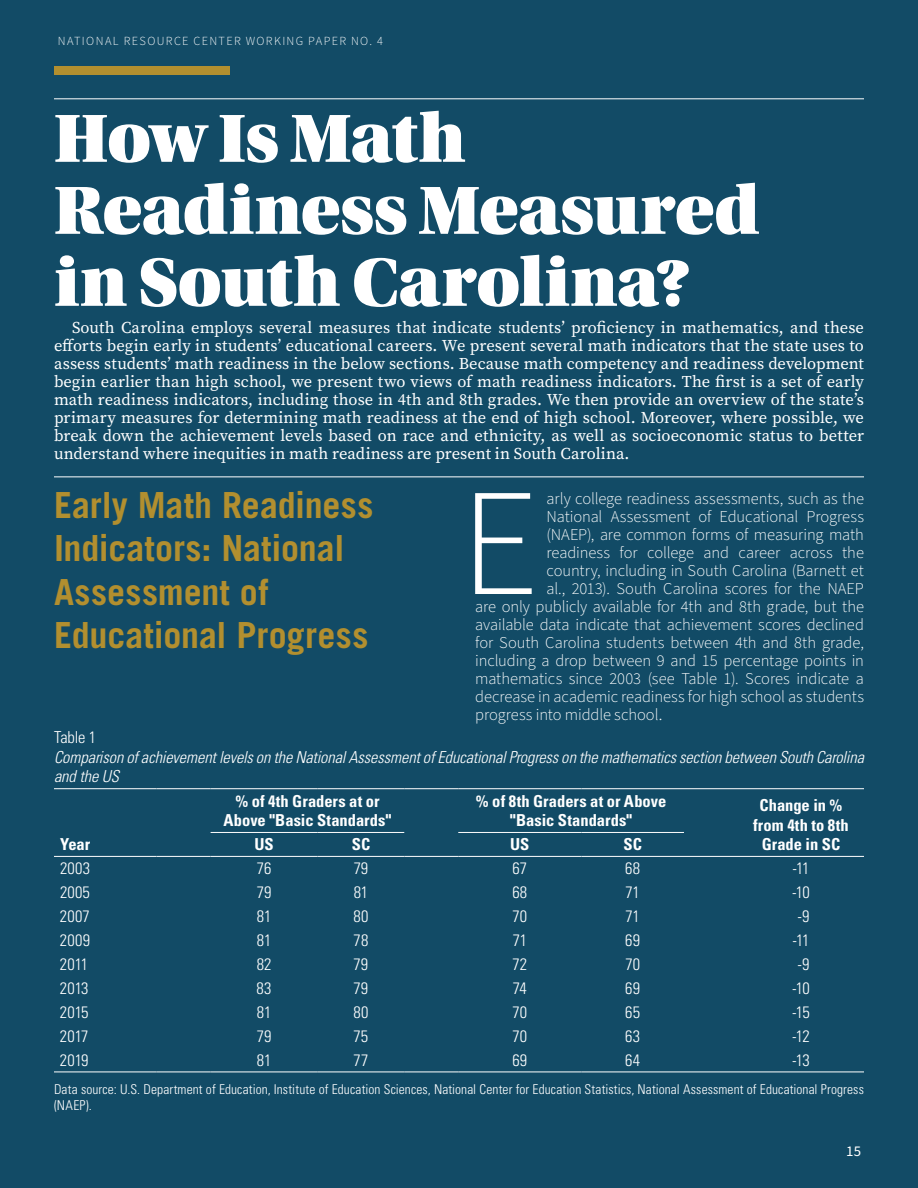
<style>
.page{position:relative;width:918px;height:1188px;background:#124b66}
.page>*{position:absolute;margin:0;border:0;box-sizing:border-box;transform-origin:0 0}
.Body_Text_-_Drop_Cap{font:300 153px "Source Sans Pro";color:#fff}
.Headline{font:72px/72px "Utopia Std Black Headline";letter-spacing:-.005em;color:#fff}
.Headline-2{font:700 36px/43.2px "Trade Gothic LT Std";color:#b28f2f}
.Body_Text_-_First_Li{font:16.5px/18px "Source Serif Pro";letter-spacing:.005em;color:#fff;text-align:justify}
.Body_Text_-_Drop_Cap-2{font:300 16.5px "Source Sans Pro";letter-spacing:-.005em;color:#fff}
.t1{font:300 condensed 16.5px "Univers LT Std";color:#fff}
.t2{font:italic 300 condensed 16.5px/19.8px "Univers LT Std";letter-spacing:-.005em;color:#fff}
.t3{font:700 condensed 16.5px/19.8px "Univers LT Std";color:#fff;text-align:center}
.t4{font:14.85px "Source Sans Pro";color:#fff}
.t5{font:300 condensed 13.5px/16.2px "Univers LT Std";letter-spacing:.01em;color:#fff}
.t6{font:300 12.3px "Source Sans Pro";letter-spacing:.11em;color:#fff}
.s1{font-family:"Source Serif Pro"}
</style>
<div class="page">
<div style="left:54px;top:66px;width:176px;height:9px;background:#b28f2f"></div>
<hr style="left:54px;top:99px;width:810px;height:1px;background:#fff">
<hr style="left:54px;top:477px;width:810px;height:1px;background:#fff">
<hr style="left:54px;top:788px;width:103px;height:1px;background:#fff">
<hr style="left:157px;top:788px;width:54px;height:1px;background:#fff">
<hr style="left:211px;top:788px;width:107px;height:1px;background:#fff">
<hr style="left:318px;top:788px;width:86px;height:1px;background:#fff">
<hr style="left:404px;top:788px;width:54px;height:1px;background:#fff">
<hr style="left:458px;top:788px;width:123px;height:1px;background:#fff">
<hr style="left:581px;top:788px;width:103px;height:1px;background:#fff">
<hr style="left:684px;top:788px;width:54px;height:1px;background:#fff">
<hr style="left:738px;top:788px;width:126px;height:1px;background:#fff">
<hr style="left:54px;top:1072px;width:103px;height:1px;background:#fff">
<hr style="left:157px;top:1072px;width:54px;height:1px;background:#fff">
<hr style="left:211px;top:1072px;width:107px;height:1px;background:#fff">
<hr style="left:318px;top:1072px;width:86px;height:1px;background:#fff">
<hr style="left:404px;top:1072px;width:54px;height:1px;background:#fff">
<hr style="left:458px;top:1072px;width:123px;height:1px;background:#fff">
<hr style="left:581px;top:1072px;width:103px;height:1px;background:#fff">
<hr style="left:684px;top:1072px;width:54px;height:1px;background:#fff">
<hr style="left:738px;top:1072px;width:126px;height:1px;background:#fff">
<hr style="left:54px;top:856px;width:103px;height:1px;background:#fff">
<hr style="left:157px;top:856px;width:54px;height:1px;background:#fff">
<hr style="left:211px;top:856px;width:107px;height:1px;background:#fff">
<hr style="left:318px;top:856px;width:86px;height:1px;background:#fff">
<hr style="left:404px;top:856px;width:54px;height:1px;background:#fff">
<hr style="left:458px;top:856px;width:123px;height:1px;background:#fff">
<hr style="left:581px;top:856px;width:103px;height:1px;background:#fff">
<hr style="left:684px;top:856px;width:54px;height:1px;background:#fff">
<hr style="left:738px;top:856px;width:126px;height:1px;background:#fff">
<hr style="left:211px;top:832px;width:107px;height:1px;background:#fff">
<hr style="left:318px;top:832px;width:86px;height:1px;background:#fff">
<hr style="left:458px;top:832px;width:123px;height:1px;background:#fff">
<hr style="left:581px;top:832px;width:103px;height:1px;background:#fff">
<p class="t6" style="left:58px;top:33px;width:327px">NATIONAL RESOURCE CENTER WORKING PAPER NO. 4</p>
<p class="Headline" style="left:54px;top:104px;width:707px">How Is Math<br>Readiness Measured in South Carolina?</p>
<p class="Body_Text_-_First_Li" style="left:54px;top:318px;width:812px;text-indent:18px">South Carolina employs several measures that indicate students’ proficiency in mathematics, and these efforts begin early in students’ educational careers. We present several math indicators that the state uses to assess students’ math readiness in the below sections. Because math competency and readiness development begin earlier than high school, we present two views of math readiness indicators. The first is a set of early math readiness indicators, including those in 4th and 8th grades. We then provide an overview of the state’s primary measures for determining math readiness at the end of high school. Moreover, where possible, we break down the achievement levels based on race and ethnicity, as well as socioeconomic status to better understand where inequities in math readiness are present in South Carolina.</p>
<p class="Headline-2" style="left:54px;top:483px;width:321px">Early Math Readiness<br>Indicators: National<br>Assessment of<br>Educational Progress</p>
<p class="Body_Text_-_Drop_Cap" style="left:460px;top:441px;width:80px">E</p>
<p class="Body_Text_-_Drop_Cap-2" style="left:547px;top:488px;width:319px">arly college readiness assessments, such as the</p>
<p class="Body_Text_-_Drop_Cap-2" style="left:547px;top:506px;width:319px">National Assessment of Educational Progress</p>
<p class="Body_Text_-_Drop_Cap-2" style="left:547px;top:524px;width:319px">(NAEP), are common forms of measuring math</p>
<p class="Body_Text_-_Drop_Cap-2" style="left:547px;top:542px;width:319px">readiness for college and career across the</p>
<p class="Body_Text_-_Drop_Cap-2" style="left:547px;top:560px;width:319px">country, including in South Carolina (Barnett et</p>
<p class="Body_Text_-_Drop_Cap-2" style="left:547px;top:578px;width:319px">al., 2013). South Carolina scores for the NAEP</p>
<p class="Body_Text_-_Drop_Cap-2" style="left:475px;top:596px;width:390px">are only publicly available for 4th and 8th grade, but the</p>
<p class="Body_Text_-_Drop_Cap-2" style="left:475px;top:614px;width:390px">available data indicate that achievement scores declined</p>
<p class="Body_Text_-_Drop_Cap-2" style="left:475px;top:632px;width:390px">for South Carolina students between 4th and 8th grade,</p>
<p class="Body_Text_-_Drop_Cap-2" style="left:475px;top:650px;width:390px">including a drop between 9 and 15 percentage points in</p>
<p class="Body_Text_-_Drop_Cap-2" style="left:475px;top:668px;width:390px">mathematics since 2003 (see Table 1). Scores indicate a</p>
<p class="Body_Text_-_Drop_Cap-2" style="left:475px;top:686px;width:390px">decrease in academic readiness for high school as students</p>
<p class="Body_Text_-_Drop_Cap-2" style="left:475px;top:704px;width:189px">progress into middle school<span class="s1">.</span></p>
<p class="t1" style="left:54px;top:727px;width:44px">Table 1</p>
<p class="t2" style="left:54px;top:747px;width:812px">Comparison of achievement levels on the National Assessment of Educational Progress on the mathematics section between South Carolina and the US</p>
<p class="t3" style="left:224px;top:791px;width:169px">% of 4th Graders at or<br>Above "Basic Standards"</p>
<p class="t3" style="left:476px;top:791px;width:192px">% of 8th Graders at or Above "Basic Standards"</p>
<p class="t3" style="left:753px;top:795px;width:97px">Change in % from 4th to 8th</p>
<p class="t3" style="left:60px;top:835px;width:32px">Year</p>
<p class="t3" style="left:254px;top:835px;width:21px">US</p>
<p class="t3" style="left:352px;top:835px;width:20px">SC</p>
<p class="t3" style="left:510px;top:835px;width:21px">US</p>
<p class="t3" style="left:623px;top:835px;width:20px">SC</p>
<p class="t3" style="left:762px;top:835px;width:80px">Grade in SC</p>
<p class="t1" style="left:60px;top:859px;width:32px">2003</p>
<p class="t1" style="left:257px;top:859px;width:16px">76</p>
<p class="t1" style="left:354px;top:859px;width:16px">79</p>
<p class="t1" style="left:512px;top:859px;width:16px">67</p>
<p class="t1" style="left:625px;top:859px;width:16px">68</p>
<p class="t1" style="left:792px;top:859px;width:19px">-11</p>
<p class="t1" style="left:60px;top:883px;width:31px">2005</p>
<p class="t1" style="left:257px;top:883px;width:16px">79</p>
<p class="t1" style="left:354px;top:883px;width:16px">81</p>
<p class="t1" style="left:512px;top:883px;width:16px">68</p>
<p class="t1" style="left:626px;top:883px;width:16px">71</p>
<p class="t1" style="left:792px;top:883px;width:19px">-10</p>
<p class="t1" style="left:60px;top:907px;width:31px">2007</p>
<p class="t1" style="left:257px;top:907px;width:16px">81</p>
<p class="t1" style="left:354px;top:907px;width:16px">80</p>
<p class="t1" style="left:513px;top:907px;width:16px">70</p>
<p class="t1" style="left:626px;top:907px;width:16px">71</p>
<p class="t1" style="left:797px;top:907px;width:13px">-9</p>
<p class="t1" style="left:60px;top:930px;width:32px">2009</p>
<p class="t1" style="left:257px;top:930px;width:16px">81</p>
<p class="t1" style="left:354px;top:930px;width:16px">78</p>
<p class="t1" style="left:513px;top:930px;width:16px">71</p>
<p class="t1" style="left:625px;top:930px;width:16px">69</p>
<p class="t1" style="left:792px;top:930px;width:19px">-11</p>
<p class="t1" style="left:60px;top:954px;width:30px">2011</p>
<p class="t1" style="left:257px;top:954px;width:16px">82</p>
<p class="t1" style="left:354px;top:954px;width:16px">79</p>
<p class="t1" style="left:512px;top:954px;width:16px">72</p>
<p class="t1" style="left:625px;top:954px;width:16px">70</p>
<p class="t1" style="left:797px;top:954px;width:13px">-9</p>
<p class="t1" style="left:60px;top:978px;width:30px">2013</p>
<p class="t1" style="left:257px;top:978px;width:17px">83</p>
<p class="t1" style="left:354px;top:978px;width:16px">79</p>
<p class="t1" style="left:513px;top:978px;width:15px">74</p>
<p class="t1" style="left:625px;top:978px;width:16px">69</p>
<p class="t1" style="left:792px;top:978px;width:19px">-10</p>
<p class="t1" style="left:60px;top:1002px;width:30px">2015</p>
<p class="t1" style="left:257px;top:1002px;width:16px">81</p>
<p class="t1" style="left:354px;top:1002px;width:16px">80</p>
<p class="t1" style="left:513px;top:1002px;width:16px">70</p>
<p class="t1" style="left:625px;top:1002px;width:16px">65</p>
<p class="t1" style="left:792px;top:1002px;width:19px">-15</p>
<p class="t1" style="left:60px;top:1026px;width:30px">2017</p>
<p class="t1" style="left:257px;top:1026px;width:16px">79</p>
<p class="t1" style="left:354px;top:1026px;width:16px">75</p>
<p class="t1" style="left:513px;top:1026px;width:16px">70</p>
<p class="t1" style="left:625px;top:1026px;width:16px">63</p>
<p class="t1" style="left:792px;top:1026px;width:19px">-12</p>
<p class="t1" style="left:60px;top:1050px;width:30px">2019</p>
<p class="t1" style="left:257px;top:1050px;width:16px">81</p>
<p class="t1" style="left:354px;top:1050px;width:16px">77</p>
<p class="t1" style="left:512px;top:1050px;width:16px">69</p>
<p class="t1" style="left:625px;top:1050px;width:17px">64</p>
<p class="t1" style="left:792px;top:1050px;width:19px">-13</p>
<p class="t5" style="left:54px;top:1081px;width:811px">Data source: U.S. Department of Education, Institute of Education Sciences, National Center for Education Statistics, National Assessment of Educational Progress (NAEP).</p>
<p class="t4" style="left:846px;top:1141px;width:17px">15</p>
</div>
